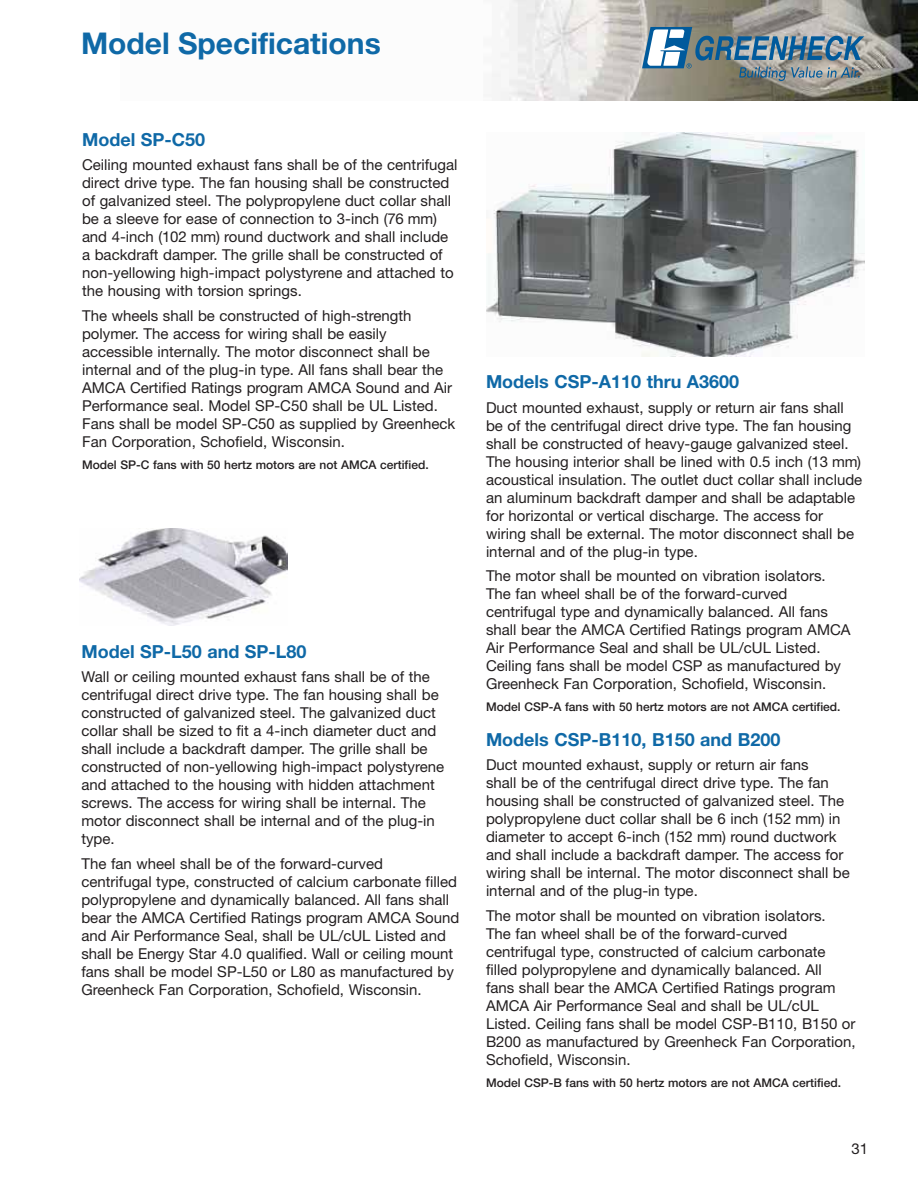
<style>
.page{position:relative;width:918px;height:1188px;background:#fff}
.page>*{position:absolute;margin:0;border:0;box-sizing:border-box;transform-origin:0 0}
.t1{font:700 30px "Helvetica Neue LT Std";color:#0f69a7}
.t2{font:700 18px "Helvetica Neue LT Std";color:#0f69a7}
.t3{font:15px/18px "Helvetica Neue LT Std";color:#231f20}
.t4{font:500 12px "Helvetica Neue LT Std";color:#231f20}
</style>
<div class="page">
<img style="left:492px;top:0;width:426px;height:100px">
<svg style="left:642px;top:27px;width:222px;height:54px;background:#7e929d"></svg>
<img style="left:486px;top:133px;width:378px;height:224px">
<img style="left:80px;top:528px;width:207px;height:97px">
<h1 class="t1" style="left:81px;top:32px;width:301px">Model Specifications</h1>
<p class="t2" style="left:82px;top:133px;width:125px">Model SP-C50</p>
<p class="t3" style="left:82px;top:157px;width:377px">Ceiling mounted exhaust fans shall be of the centrifugal direct drive type. The fan housing shall be constructed of galvanized steel. The polypropylene duct collar shall be a sleeve for ease of connection to 3-inch (76 mm) and 4-inch (102 mm) round ductwork and shall include a backdraft damper. The grille shall be constructed of non-yellowing high-impact polystyrene and attached to the housing with torsion springs.</p>
<p class="t3" style="left:82px;top:308px;width:375px">The wheels shall be constructed of high-strength polymer. The access for wiring shall be easily accessible internally. The motor disconnect shall be internal and of the plug-in type. All fans shall bear the AMCA Certified Ratings program AMCA Sound and Air Performance seal. Model SP-C50 shall be UL Listed.<br>Fans shall be model SP-C50 as supplied by Greenheck Fan Corporation, Schofield, Wisconsin.</p>
<p class="t4" style="left:82px;top:460px;width:348px">Model SP-C fans with 50 hertz motors are not AMCA certified.</p>
<p class="t2" style="left:81px;top:645px;width:227px">Model SP-L50 and SP-L80</p>
<p class="t3" style="left:81px;top:669px;width:364px">Wall or ceiling mounted exhaust fans shall be of the centrifugal direct drive type. The fan housing shall be constructed of galvanized steel. The galvanized duct collar shall be sized to fit a 4-inch diameter duct and shall include a backdraft damper. The grille shall be constructed of non-yellowing high-impact polystyrene and attached to the housing with hidden attachment screws. The access for wiring shall be internal. The motor disconnect shall be internal and of the plug-in type.</p>
<p class="t3" style="left:81px;top:856px;width:379px">The fan wheel shall be of the forward-curved<br>centrifugal type, constructed of calcium carbonate filled polypropylene and dynamically balanced. All fans shall bear the AMCA Certified Ratings program AMCA Sound and Air Performance Seal, shall be UL/cUL Listed and shall be Energy Star 4.0 qualified. Wall or ceiling mount fans shall be model SP-L50 or L80 as manufactured by Greenheck Fan Corporation, Schofield, Wisconsin.</p>
<p class="t2" style="left:486px;top:375px;width:255px">Models CSP-A110 thru A3600</p>
<p class="t3" style="left:486px;top:399px;width:378px">Duct mounted exhaust, supply or return air fans shall be of the centrifugal direct drive type. The fan housing shall be constructed of heavy-gauge galvanized steel.<br>The housing interior shall be lined with 0.5 inch (13 mm) acoustical insulation. The outlet duct collar shall include an aluminum backdraft damper and shall be adaptable for horizontal or vertical discharge. The access for wiring shall be external. The motor disconnect shall be internal and of the plug-in type.</p>
<p class="t3" style="left:486px;top:568px;width:366px">The motor shall be mounted on vibration isolators.<br>The fan wheel shall be of the forward-curved centrifugal type and dynamically balanced. All fans shall bear the AMCA Certified Ratings program AMCA Air Performance Seal and shall be UL/cUL Listed.<br>Ceiling fans shall be model CSP as manufactured by Greenheck Fan Corporation, Schofield, Wisconsin.</p>
<p class="t4" style="left:486px;top:703px;width:356px">Model CSP-A fans with 50 hertz motors are not AMCA certified.</p>
<p class="t2" style="left:486px;top:733px;width:296px">Models CSP-B110, B150 and B200</p>
<p class="t3" style="left:486px;top:757px;width:365px">Duct mounted exhaust, supply or return air fans<br>shall be of the centrifugal direct drive type. The fan housing shall be constructed of galvanized steel. The polypropylene duct collar shall be 6 inch (152 mm) in diameter to accept 6-inch (152 mm) round ductwork and shall include a backdraft damper. The access for wiring shall be internal. The motor disconnect shall be internal and of the plug-in type.</p>
<p class="t3" style="left:486px;top:908px;width:371px">The motor shall be mounted on vibration isolators.<br>The fan wheel shall be of the forward-curved centrifugal type, constructed of calcium carbonate filled polypropylene and dynamically balanced. All<br>fans shall bear the AMCA Certified Ratings program AMCA Air Performance Seal and shall be UL/cUL Listed. Ceiling fans shall be model CSP-B110, B150 or B200 as manufactured by Greenheck Fan Corporation, Schofield, Wisconsin.</p>
<p class="t4" style="left:486px;top:1078px;width:357px">Model CSP-B fans with 50 hertz motors are not AMCA certified.</p>
<p class="t3" style="left:852px;top:1141px;width:18px">31</p>
</div>
